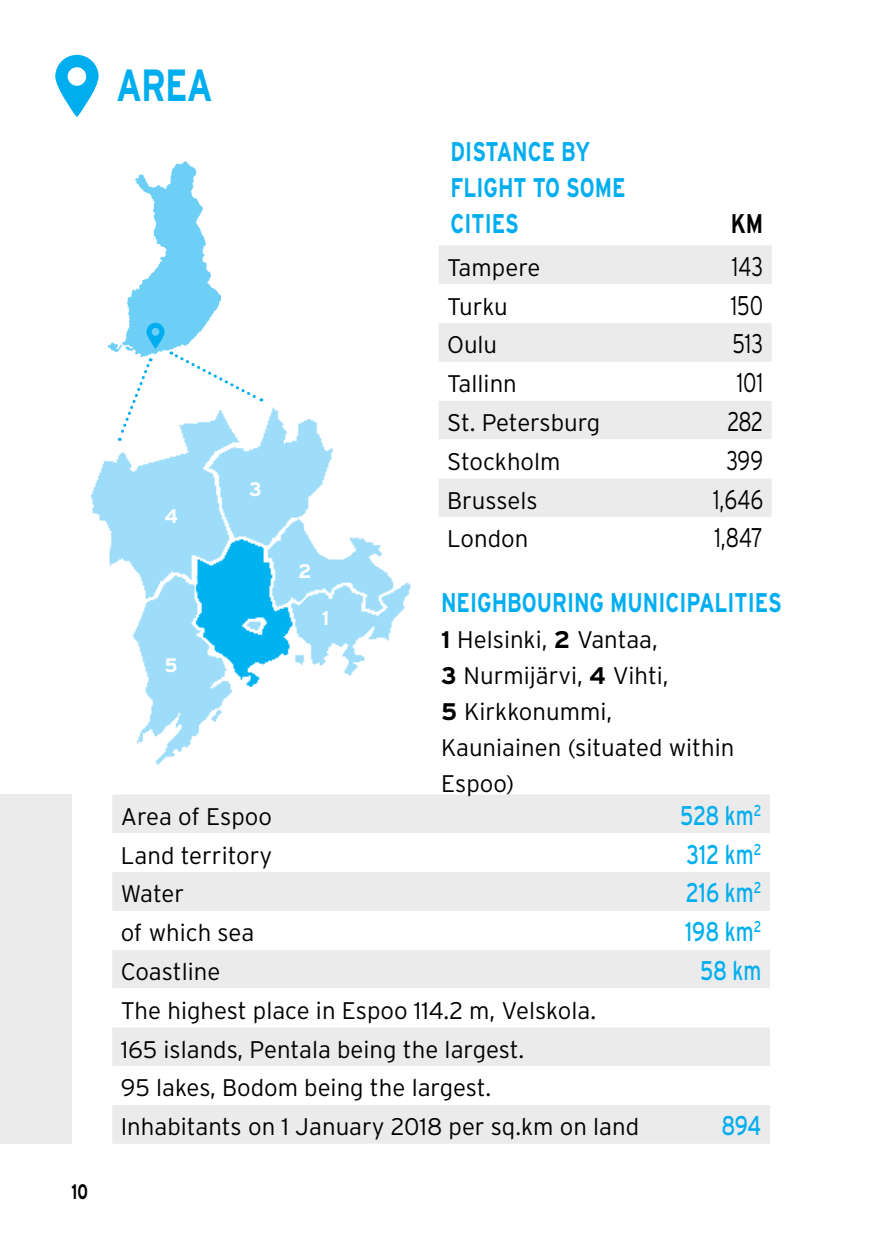
<style>
.page{position:relative;width:893px;height:1259px;background:#fff}
.page>*{position:absolute;margin:0;border:0;box-sizing:border-box;transform-origin:0 0}
.t1{font:700 45px "Interstate";color:#00aeef;scale:.77 1}
.t2{font:700 27px/36px "Interstate";color:#00aeef;scale:.77 1}
.t3{font:27px "Interstate";color:#00aeef;scale:.77 1}
.t4{font:300 27px "Interstate";color:#000;scale:.77 1}
.t5{font:700 27px "Interstate";color:#000;scale:.77 1}
.t6{font:300 24px/36px "Interstate";color:#000}
.t7{font:700 21px "Interstate";color:#000;scale:.73 1}
.t8{font:700 19.5px "Interstate";color:#fff}
.s1{font-weight:700}
</style>
<div class="page">
<div style="left:0;top:794px;width:71px;height:349px;background:#ebebec"></div>
<img style="left:109px;top:161px;width:111px;height:196px">
<img style="left:91px;top:400px;width:320px;height:364px">
<svg style="left:117px;top:358px;width:35px;height:83px"></svg>
<svg style="left:171px;top:351px;width:91px;height:51px"></svg>
<svg style="left:146px;top:323px;width:19px;height:26px"></svg>
<div style="left:112px;top:794px;width:658px;height:349px;background:#ebebec"></div>
<svg style="left:112px;top:833px;width:658px;height:272px"></svg>
<div style="left:439px;top:245px;width:333px;height:39px;background:#ebebec"></div>
<svg style="left:439px;top:323px;width:333px;height:194px;fill:#ebebec"></svg>
<svg style="left:55px;top:55px;width:44px;height:62px"></svg>
<p class="t7" style="left:71px;top:1180px;width:24px">10</p>
<h1 class="t1" style="left:116px;top:60px;width:127px">AREA</h1>
<p class="t8" style="left:164px;top:505px;width:15px">4</p>
<p class="t8" style="left:165px;top:654px;width:15px">5</p>
<p class="t8" style="left:249px;top:478px;width:14px">3</p>
<p class="t8" style="left:298px;top:561px;width:15px">2</p>
<p class="t8" style="left:322px;top:607px;width:9px">1</p>
<p class="t2" style="left:451px;top:134px;width:229px">DISTANCE BY<br>FLIGHT TO SOME<br>CITIES</p>
<p class="t5" style="left:731px;top:209px;width:43px">KM</p>
<p class="t6" style="left:447px;top:249px;width:95px">Tampere</p>
<p class="t4" style="left:732px;top:251px;width:42px">143</p>
<p class="t6" style="left:447px;top:288px;width:62px">Turku</p>
<p class="t4" style="left:731px;top:290px;width:44px">150</p>
<p class="t6" style="left:447px;top:327px;width:52px">Oulu</p>
<p class="t4" style="left:733px;top:329px;width:41px">513</p>
<p class="t6" style="left:447px;top:365px;width:71px">Tallinn</p>
<p class="t4" style="left:737px;top:367px;width:36px">101</p>
<p class="t6" style="left:447px;top:404px;width:155px">St. Petersburg</p>
<p class="t4" style="left:727px;top:406px;width:48px">282</p>
<p class="t6" style="left:447px;top:443px;width:115px">Stockholm</p>
<p class="t4" style="left:726px;top:445px;width:49px">399</p>
<p class="t6" style="left:447px;top:482px;width:92px">Brussels</p>
<p class="t4" style="left:713px;top:484px;width:66px">1,646</p>
<p class="t6" style="left:447px;top:521px;width:83px">London</p>
<p class="t4" style="left:714px;top:523px;width:65px">1,847</p>
<p class="t2" style="left:441px;top:584px;width:444px">NEIGHBOURING MUNICIPALITIES</p>
<p class="t6" style="left:441px;top:621px;width:295px"><span class="s1">1</span> Helsinki, <span class="s1">2</span> Vantaa,<br><span class="s1">3</span> Nurmijärvi, <span class="s1">4</span> Vihti,<br><span class="s1">5</span> Kirkkonummi,<br>Kauniainen (situated within<br>Espoo)</p>
<p class="t6" style="left:121px;top:798px;width:153px">Area of Espoo</p>
<p class="t3" style="left:680px;top:800px;width:107px">528 km<sup>2</sup></p>
<p class="t6" style="left:121px;top:837px;width:153px">Land territory</p>
<p class="t3" style="left:686px;top:839px;width:99px">312 km<sup>2</sup></p>
<p class="t6" style="left:121px;top:875px;width:65px">Water</p>
<p class="t3" style="left:686px;top:877px;width:100px">216 km<sup>2</sup></p>
<p class="t6" style="left:121px;top:914px;width:135px">of which sea</p>
<p class="t3" style="left:685px;top:916px;width:101px">198 km<sup>2</sup></p>
<p class="t6" style="left:121px;top:953px;width:101px">Coastline</p>
<p class="t3" style="left:700px;top:955px;width:81px">58 km</p>
<p class="t6" style="left:121px;top:990px;width:520px;line-height:38.7px">The highest place in Espoo 114.2 m, Velskola.<br>165 islands, Pentala being the largest.<br>95 lakes, Bodom being the largest.<br>I nhabitants on 1 January 2018 per sq.km on land</p>
<p class="t3" style="left:721px;top:1110px;width:54px">894</p>
</div>
